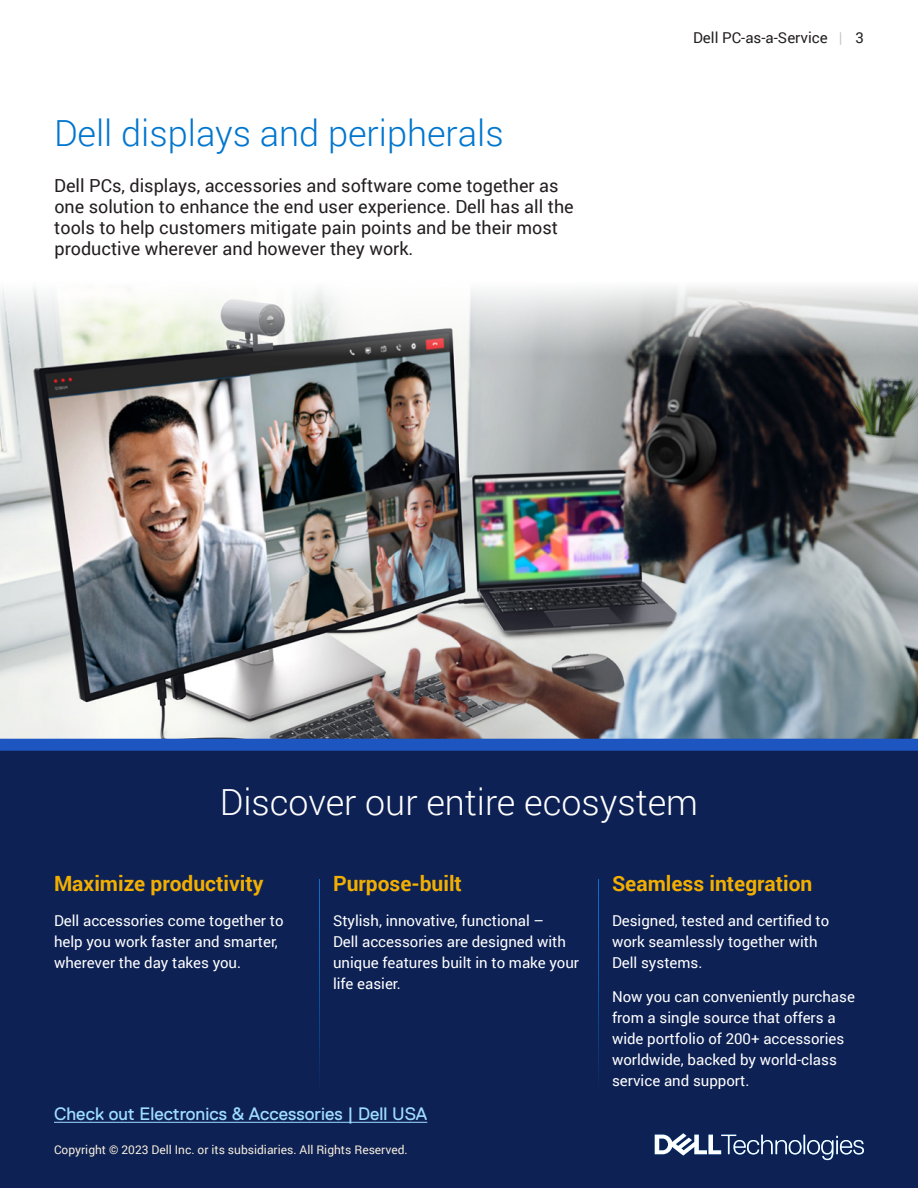
<style>
.page{position:relative;width:918px;height:1188px;background:#fff}
.page>*{position:absolute;margin:0;border:0;box-sizing:border-box;transform-origin:0 0}
.Page_Header{font:300 36px "Roboto";color:#0076ce}
.Page_Header-2{font:300 36px "Roboto";color:#fff}
.Body_Copy_Header{font:700 21px "Roboto";color:#f2af00}
.Body_Copy{font:18px/21px "Roboto";color:#231f20}
.Page_Copy{font:18px "Dell Replica";color:#9fddff}
.Body_Copy_Header-2{font:15px/21px "Roboto";color:#fff}
.t1{font:15px "Roboto";color:#231f20}
.Small_Type___Page_Nu{font:12px "Roboto";color:#eee}
.s1{color:#c8c9c7}
</style>
<div class="page">
<div style="left:0;top:745px;width:918px;height:443px;background:#0d2155"></div>
<img style="left:0;top:384px;width:918px;height:355px">
<svg style="left:0;top:287px;width:918px;height:97px"></svg>
<hr style="left:319px;top:879px;width:1px;height:213px;background:#0672cb">
<hr style="left:598px;top:879px;width:1px;height:213px;background:#0672cb">
<hr style="left:54px;top:1122px;width:373px;height:1px;background:#9fddff">
<div style="left:0;top:739px;width:918px;height:12px;background:#1d56c0"></div>
<svg style="left:655px;top:1133px;width:209px;height:27px"></svg>
<p class="Page_Header" style="left:54px;top:108px;width:451px">Dell displays and peripherals</p>
<p class="Body_Copy" style="left:54px;top:174px;width:521px">Dell PCs, displays, accessories and software come together as one solution to enhance the end user experience. Dell has all the tools to help customers mitigate pain points and be their most productive wherever and however they work.</p>
<p class="t1" style="left:693px;top:27px;width:172px">Dell PC-as-a-Service <span class="s1">|</span> 3</p>
<p class="Page_Header-2" style="left:220px;top:778px;width:480px">Discover our entire ecosystem</p>
<p class="Body_Copy_Header" style="left:54px;top:869px;width:211px">Maximize productivity</p>
<p class="Body_Copy_Header-2" style="left:54px;top:910px;width:231px">Dell accessories come together to help you work faster and smarter, wherever the day takes you.</p>
<p class="Body_Copy_Header" style="left:333px;top:869px;width:130px">Purpose-built</p>
<p class="Body_Copy_Header-2" style="left:333px;top:910px;width:248px">Stylish, innovative, functional –<br>Dell accessories are designed with unique features built in to make your life easier.</p>
<p class="Page_Copy" style="left:54px;top:1103px;width:375px">Check out Electronics &amp; Accessories | Dell USA</p>
<p class="Small_Type___Page_Nu" style="left:54px;top:1142px;width:355px">Copyright © 2023 Dell Inc. or its subsidiaries. All Rights Reserved.</p>
<p class="Body_Copy_Header" style="left:612px;top:869px;width:202px">Seamless integration</p>
<p class="Body_Copy_Header-2" style="left:612px;top:910px;width:219px">Designed, tested and certified to work seamlessly together with<br>Dell systems.</p>
<p class="Body_Copy_Header-2" style="left:612px;top:986px;width:244px">Now you can conveniently purchase from a single source that offers a wide portfolio of 200+ accessories worldwide, backed by world-class service and support.</p>
</div>
